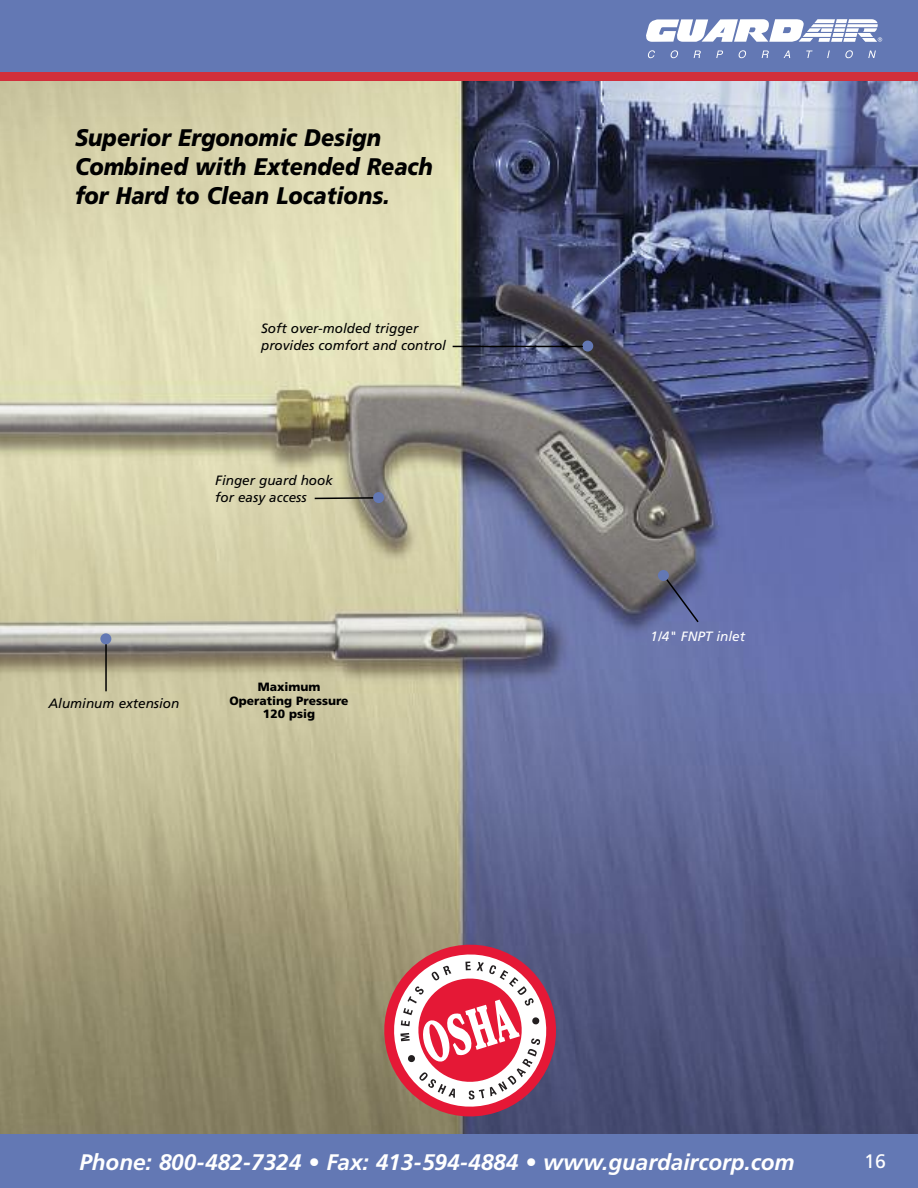
<style>
.page{position:relative;width:918px;height:1188px;background:#fff}
.page>*{position:absolute;margin:0;border:0;box-sizing:border-box;transform-origin:0 0}
.t1{font:italic 900 24px/28.8px "Frutiger";color:#000;scale:.9 1}
.t2{font:italic 700 22.5px "Frutiger";color:#fff}
.t3{font:19.5px "Frutiger";color:#fff}
.t4{font:italic 13.5px/16.2px "Frutiger";color:#000}
.t5{font:italic 13.5px "Frutiger";color:#fff}
.t6{font:900 12px/13.5px "Frutiger";color:#000;text-align:center}
</style>
<div class="page">
<img style="left:0;top:81px;width:918px;height:1053px">
<div style="left:0;top:0;width:918px;height:76px;background:#6378b4"></div>
<div style="left:0;top:1134px;width:918px;height:54px;background:#6378b4"></div>
<div style="left:582px;top:341px;width:11px;height:11px;background:#6378b4;border-radius:50%"></div>
<svg style="left:313px;top:496px;width:73px;height:4px"></svg>
<div style="left:373px;top:492px;width:11px;height:11px;background:#6378b4;border-radius:50%"></div>
<hr style="left:453px;top:346px;width:130px;height:1px;background:#000">
<hr style="left:105px;top:640px;width:2px;height:51px;background:#000">
<div style="left:100px;top:633px;width:11px;height:11px;background:#6378b4;border-radius:50%"></div>
<svg style="left:661px;top:572px;width:39px;height:52px;background:#58608c"></svg>
<div style="left:658px;top:570px;width:11px;height:11px;background:#6378b4;border-radius:50%"></div>
<svg style="left:384px;top:945px;width:172px;height:171px"></svg>
<svg style="left:648px;top:50px;width:7px;height:8px"></svg>
<svg style="left:670px;top:50px;width:8px;height:8px"></svg>
<svg style="left:694px;top:51px;width:7px;height:7px"></svg>
<svg style="left:716px;top:51px;width:7px;height:7px"></svg>
<svg style="left:738px;top:50px;width:8px;height:8px"></svg>
<svg style="left:762px;top:51px;width:7px;height:7px"></svg>
<svg style="left:784px;top:51px;width:6px;height:7px"></svg>
<svg style="left:806px;top:51px;width:7px;height:7px"></svg>
<svg style="left:827px;top:51px;width:3px;height:7px"></svg>
<svg style="left:845px;top:50px;width:8px;height:8px"></svg>
<svg style="left:868px;top:51px;width:8px;height:7px"></svg>
<svg style="left:646px;top:19px;width:236px;height:23px"></svg>
<div style="left:0;top:73px;width:918px;height:8px;background:#d12f3b"></div>
<h1 class="t1" style="left:75px;top:125px;width:399px">Superior Ergonomic Design<br>Combined with Extended Reach for Hard to Clean Locations.</h1>
<p class="t4" style="left:261px;top:322px;width:186px">Soft over-molded trigger provides comfort and control</p>
<p class="t4" style="left:215px;top:474px;width:119px">Finger guard hook for easy access</p>
<p class="t4" style="left:49px;top:696px;width:132px">Aluminum extension</p>
<p class="t6" style="left:230px;top:681px;width:120px">Maximum<br>Operating Pressure<br>120 psig</p>
<p class="t5" style="left:651px;top:631px;width:96px">1/4" FNPT inlet</p>
<h2 class="t2" style="left:79px;top:1154px;width:717px">Phone: 800-482-7324 • Fax: 413-594-4884 • www.guardaircorp.com</h2>
<h3 class="t3" style="left:864px;top:1154px;width:23px">16</h3>
</div>
